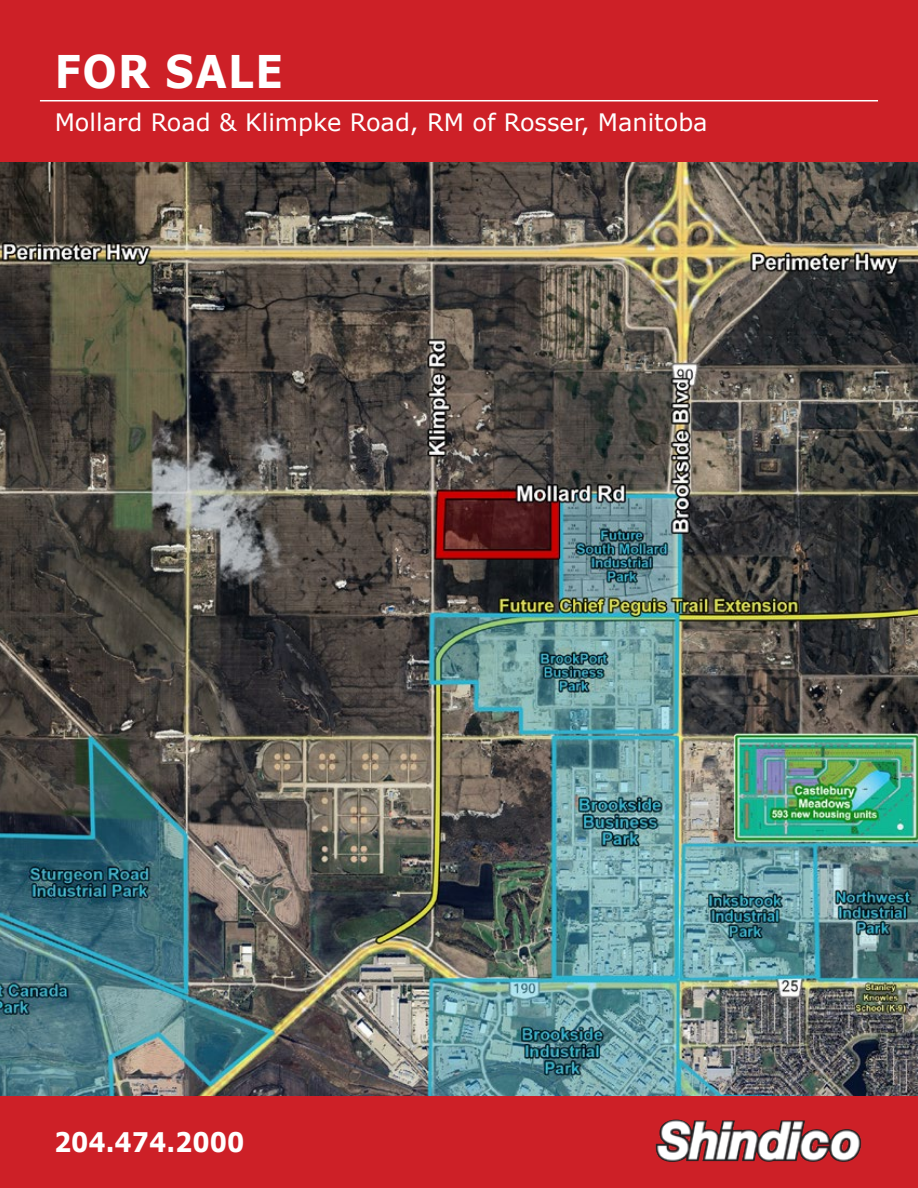
<style>
.page{position:relative;width:918px;height:1188px;background:#fff}
.page>*{position:absolute;margin:0;border:0;box-sizing:border-box;transform-origin:0 0}
.t1{font:700 45px "Verdana";letter-spacing:.035em;color:#fff;scale:.9 1}
.t2{font:700 27px "Verdana";color:#fff;scale:.9 1}
.t3{font:24px "Verdana";color:#fff}
</style>
<div class="page">
<div style="left:0;top:0;width:918px;height:162px;background:#cd2027"></div>
<div style="left:0;top:1096px;width:918px;height:92px;background:#cd2027"></div>
<img style="left:655px;top:1120px;width:207px;height:42px">
<hr style="left:40px;top:100px;width:838px;height:1px;background:#fff">
<img style="left:0;top:162px;width:918px;height:934px">
<h1 class="t1" style="left:55px;top:40px;width:255px">FOR SALE</h1>
<p class="t3" style="left:55px;top:106px;width:654px">Mollard Road &amp; Klimpke Road, RM of Rosser, Manitoba</p>
<p class="t2" style="left:54px;top:1123px;width:213px">204.474.2000</p>
</div>
